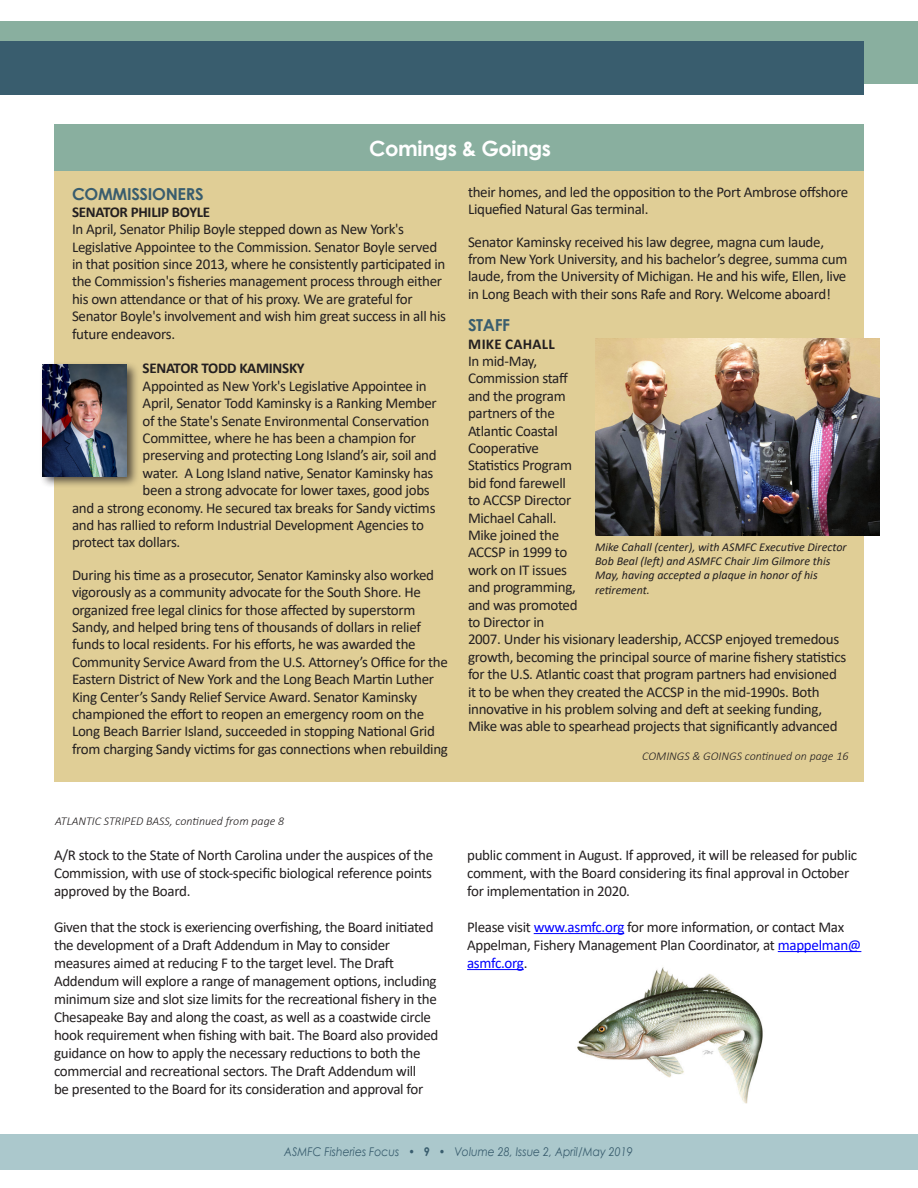
<style>
.page{position:relative;width:918px;height:1188px;background:#fff}
.page>*{position:absolute;margin:0;border:0;box-sizing:border-box;transform-origin:0 0}
.Body_Text{font:700 21px "Century Gothic";letter-spacing:-.02em;color:#fff}
.Body_Text-2{font:700 16.5px "Century Gothic";letter-spacing:-.02em;color:#395d6e}
.Body_Text-3{font:15px/17.4px "Calibri";letter-spacing:-.02em;color:#231f20}
.Body_Text-4{font:700 15px "Calibri";letter-spacing:-.02em;color:#231f20}
.Body_Text-5{font:700 15px "Calibri";letter-spacing:.02em;color:#231f20}
.Body_Text-6{font:italic 12px/14.4px "Calibri";color:#231f20}
.t1{font:italic 300 12px "Calibri";color:#231f20}
.t2{font:italic 12px "Century Gothic";color:#395d6e;scale:.9 1}
.s1{color:#00f}
.s2{font-style:normal}
.s3{font-weight:700;font-style:normal}
</style>
<div class="page">
<div style="left:0;top:21px;width:918px;height:63px;background:#89af9f"></div>
<div style="left:0;top:1134px;width:918px;height:36px;background:#abc8cc"></div>
<div style="left:0;top:41px;width:864px;height:53px;background:#395d6e"></div>
<div style="left:54px;top:124px;width:810px;height:658px;background:#e0ce96"></div>
<div style="left:54px;top:125px;width:810px;height:46px;background:#89af9f"></div>
<div style="left:39px;top:361px;width:100px;height:128px;background:#231f20;opacity:.75"></div>
<img style="left:43px;top:364px;width:84px;height:112px">
<img style="left:595px;top:339px;width:284px;height:196px">
<hr style="left:534px;top:933px;width:90px;height:1px;background:#00f">
<hr style="left:778px;top:951px;width:83px;height:1px;background:#00f">
<hr style="left:467px;top:969px;width:57px;height:1px;background:#00f">
<img style="left:577px;top:967px;width:186px;height:137px">
<p class="Body_Text" style="left:369px;top:133px;width:183px">Comings &amp; Goings</p>
<p class="Body_Text-2" style="left:72px;top:182px;width:133px">COMMISSIONERS</p>
<p class="Body_Text-4" style="left:72px;top:201px;width:140px">SENATOR PHILIP BOYLE</p>
<p class="Body_Text-3" style="left:72px;top:220px;width:376px">In April, Senator Philip Boyle stepped down as New York's Legislative Appointee to the Commission. Senator Boyle served in that position since 2013, where he consistently participated in the Commission's fisheries management process through either his own attendance or that of his proxy. We are grateful for Senator Boyle's involvement and wish him great success in all his future endeavors.</p>
<p class="Body_Text-4" style="left:143px;top:358px;width:164px">SENATOR TODD KAMINSKY</p>
<p class="Body_Text-3" style="left:143px;top:377px;width:286px">Appointed as New York's Legislative Appointee in</p>
<p class="Body_Text-3" style="left:143px;top:394px;width:296px">April, Senator Todd Kaminsky is a Ranking Member</p>
<p class="Body_Text-3" style="left:143px;top:411px;width:288px">of the State's Senate Environmental Conservation</p>
<p class="Body_Text-3" style="left:143px;top:429px;width:275px">Committee, where he has been a champion for</p>
<p class="Body_Text-3" style="left:143px;top:446px;width:296px">preserving and protecting Long Island’s air, soil and</p>
<p class="Body_Text-3" style="left:143px;top:464px;width:292px">water. A Long Island native, Senator Kaminsky has</p>
<p class="Body_Text-3" style="left:143px;top:481px;width:289px">been a strong advocate for lower taxes, good jobs</p>
<p class="Body_Text-3" style="left:72px;top:498px;width:365px">and a strong economy. He secured tax breaks for Sandy victims</p>
<p class="Body_Text-3" style="left:72px;top:516px;width:353px">and has rallied to reform Industrial Development Agencies to</p>
<p class="Body_Text-3" style="left:72px;top:533px;width:110px">protect tax dollars.</p>
<p class="Body_Text-3" style="left:72px;top:566px;width:378px">During his time as a prosecutor, Senator Kaminsky also worked vigorously as a community advocate for the South Shore. He organized free legal clinics for those affected by superstorm Sandy, and helped bring tens of thousands of dollars in relief funds to local residents. For his efforts, he was awarded the Community Service Award from the U.S. Attorney’s Office for the Eastern District of New York and the Long Beach Martin Luther King Center’s Sandy Relief Service Award. Senator Kaminsky championed the effort to reopen an emergency room on the Long Beach Barrier Island, succeeded in stopping National Grid from charging Sandy victims for gas connections when rebuilding</p>
<p class="Body_Text-3" style="left:468px;top:183px;width:382px">their homes, and led the opposition to the Port Ambrose offshore<br>Liquefied Natural Gas terminal.</p>
<p class="Body_Text-3" style="left:468px;top:233px;width:381px">Senator Kaminsky received his law degree, magna cum laude, from New York University, and his bachelor’s degree, summa cum laude, from the University of Michigan. He and his wife, Ellen, live in Long Beach with their sons Rafe and Rory. Welcome aboard!</p>
<p class="Body_Text-2" style="left:468px;top:313px;width:44px">STAFF</p>
<p class="Body_Text-5" style="left:468px;top:333px;width:88px">MIKE CAHALL</p>
<p class="Body_Text-3" style="left:468px;top:352px;width:380px">In mid-May,<br>Commission staff<br>and the program<br>partners of the<br>Atlantic Coastal<br>Cooperative<br>Statistics Program<br>bid fond farewell<br>to ACCSP Director<br>Michael Cahall.<br>Mike joined the<br>ACCSP in 1999 to<br>work on IT issues<br>and programming,<br>and was promoted<br>to Director in<br>2007. Under his visionary leadership, ACCSP enjoyed tremedous growth, becoming the principal source of marine fishery statistics for the U.S. Atlantic coast that program partners had envisioned it to be when they created the ACCSP in the mid-1990s. Both innovative in his problem solving and deft at seeking funding,<br>Mike was able to spearhead projects that significantly advanced</p>
<p class="Body_Text-6" style="left:595px;top:539px;width:253px">Mike Cahall (center), with ASMFC Executive Director Bob Beal (left) and ASMFC Chair Jim Gilmore this May, having accepted a plaque in honor of his retirement.</p>
<p class="t1" style="left:642px;top:749px;width:208px">COMINGS &amp; GOINGS continued on page 16</p>
<p class="t1" style="left:55px;top:814px;width:231px">ATLANTIC STRIPED BASS, continued from page 8</p>
<p class="Body_Text-3" style="left:54px;top:846px;width:381px;line-height:18px;text-align:justify">A/R stock to the State of North Carolina under the auspices of the Commission, with use of stock-specific biological reference points approved by the Board.</p>
<p class="Body_Text-3" style="left:54px;top:918px;width:386px;line-height:18px">Given that the stock is exeriencing overfishing, the Board initiated the development of a Draft Addendum in May to consider measures aimed at reducing F to the target level. The Draft Addendum will explore a range of management options, including minimum size and slot size limits for the recreational fishery in the Chesapeake Bay and along the coast, as well as a coastwide circle hook requirement when fishing with bait. The Board also provided guidance on how to apply the necessary reductions to both the commercial and recreational sectors. The Draft Addendum will<br>be presented to the Board for its consideration and approval for</p>
<p class="Body_Text-3" style="left:467px;top:846px;width:392px;line-height:18px">public comment in August. If approved, it will be released for public comment, with the Board considering its final approval in October for implementation in 2020.</p>
<p class="Body_Text-3" style="left:467px;top:918px;width:396px;line-height:18px">Please visit <span class="s1">www.asmfc.org</span> for more information, or contact Max<br>Appelman, Fishery Management Plan Coordinator, at <span class="s1">mappelman@ asmfc.org</span>.</p>
<p class="t2" style="left:284px;top:1143px;width:389px">ASMFC Fisheries Focus <span class="s2">•</span> <span class="s3">9</span> <span class="s2">•</span> Volume 28, Issue 2, April/May 2019</p>
</div>
